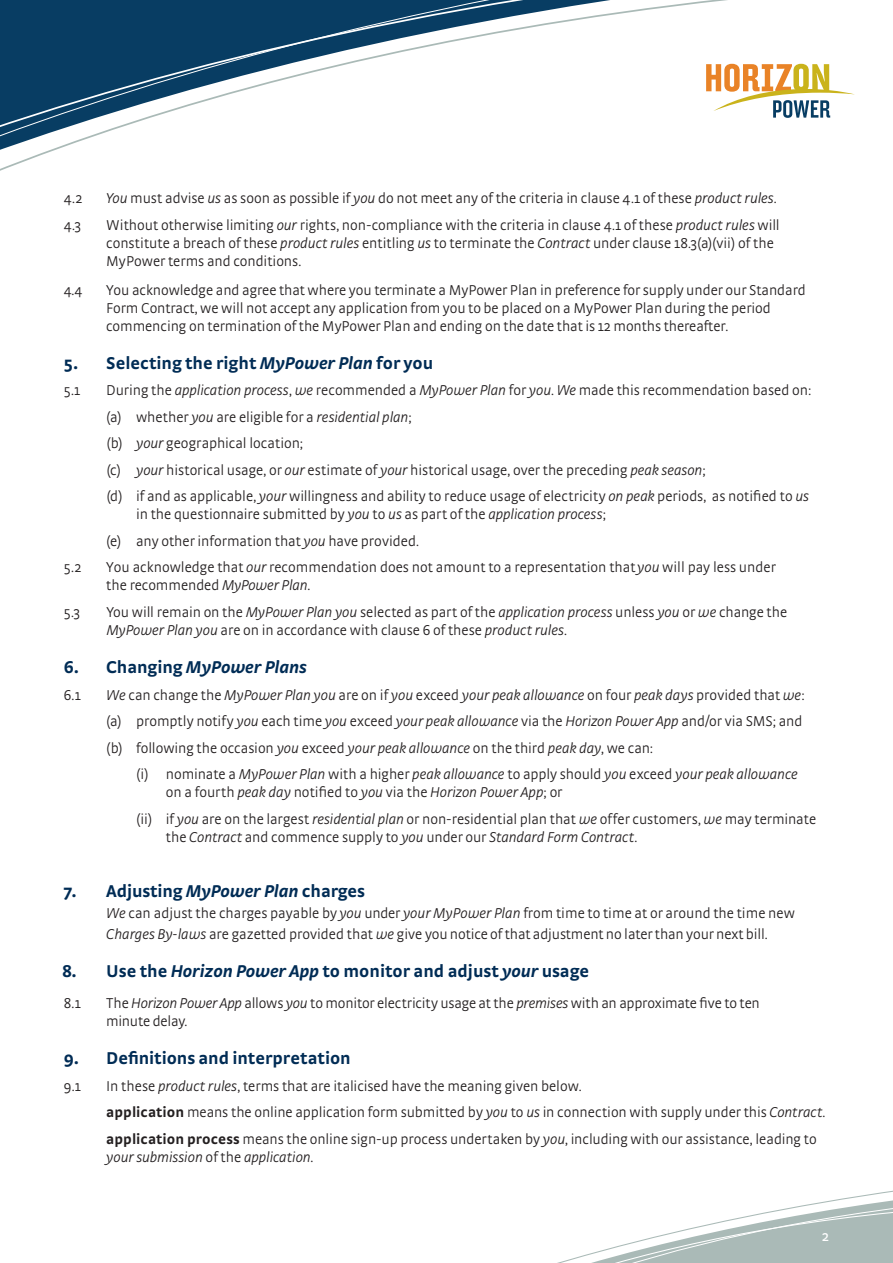
<style>
.page{position:relative;width:893px;height:1263px;background:#fff}
.page>*{position:absolute;margin:0;border:0;box-sizing:border-box;transform-origin:0 0}
.t1{font:700 18px "Strada OT";color:#002c55}
.t2{font:italic 700 18px "Strada OT";letter-spacing:-.01em;color:#002c55}
.t3{font:300 15px/18px "Strada OT";letter-spacing:-.005em;color:#231f20}
.t4{font:italic 300 15px "Strada OT";letter-spacing:-.005em;color:#231f20}
.t5{font:15px "Strada OT";color:#fff}
.s1{font-style:italic}
.s2{font-style:normal}
.s3{font-weight:700}
</style>
<div class="page">
<svg style="left:0;top:0;width:803px;height:170px"></svg>
<svg style="left:557px;top:1191px;width:336px;height:72px"></svg>
<svg style="left:706px;top:64px;width:149px;height:54px"></svg>
<p class="t3" style="left:64px;top:189px;width:20px">4.2</p>
<p class="t3" style="left:106px;top:189px;width:672px"><span class="s1">You</span> must advise <span class="s1">us</span> as soon as possible if <span class="s1">you</span> do not meet any of the criteria in clause 4.1 of these <span class="s1">product rules</span>.</p>
<p class="t3" style="left:64px;top:216px;width:19px">4.3</p>
<p class="t3" style="left:106px;top:216px;width:675px">Without otherwise limiting <span class="s1">our</span> rights, non-compliance with the criteria in clause 4.1 of these <span class="s1">product rules</span> will constitute a breach of these <span class="s1">product rules</span> entitling <span class="s1">us</span> to terminate the <span class="s1">Contract</span> under clause 18.3(a)(vii) of the<br>MyPower terms and conditions.</p>
<p class="t3" style="left:64px;top:281px;width:20px">4.4</p>
<p class="t3" style="left:106px;top:281px;width:701px">You acknowledge and agree that where you terminate a MyPower Plan in preference for supply under our Standard<br>Form Contract, we will not accept any application from you to be placed on a MyPower Plan during the period commencing on termination of the MyPower Plan and ending on the date that is 12 months thereafter.</p>
<p class="t1" style="left:64px;top:352px;width:371px">5. Selecting the right <span class="s1">MyPower Plan</span> for you</p>
<p class="t3" style="left:64px;top:381px;width:18px">5.1</p>
<p class="t3" style="left:106px;top:377px;width:706px;line-height:26.5px">During the <span class="s1">application process</span>, <span class="s1">we</span> recommended a <span class="s1">MyPower Plan</span> for <span class="s1">you</span>. <span class="s1">We</span> made this recommendation based on: (a) whether <span class="s1">you</span> are eligible for a <span class="s1">residential plan</span>;<br>(b) <span class="s1">your</span> geographical location;<br>(c) <span class="s1">your</span> historical usage, or <span class="s1">our</span> estimate of <span class="s1">your</span> historical usage, over the preceding <span class="s1">peak season</span>;<br>(d) if and as applicable, <span class="s1">your</span> willingness and ability to reduce usage of electricity <span class="s1">on peak</span> periods, as notified to <span class="s1">us</span></p>
<p class="t3" style="left:106px;top:501px;width:501px;line-height:26.5px;text-indent:30px">in the questionnaire submitted by <span class="s1">you</span> to <span class="s1">us</span> as part of the <span class="s1">application process</span>; (e) any other information that <span class="s1">you</span> have provided.</p>
<p class="t3" style="left:64px;top:558px;width:19px">5.2</p>
<p class="t3" style="left:64px;top:603px;width:18px">5.3</p>
<p class="t3" style="left:106px;top:558px;width:671px">You acknowledge that <span class="s1">our</span> recommendation does not amount to a representation that <span class="s1">you</span> will pay less under the recommended <span class="s1">MyPower Plan</span>.</p>
<p class="t3" style="left:106px;top:603px;width:682px">You will remain on the <span class="s1">MyPower Plan you</span> selected as part of the <span class="s1">application process</span> unless <span class="s1">you</span> or <span class="s1">we</span> change the<br><span class="s1">MyPower Plan you</span> are on in accordance with clause 6 of these <span class="s1">product rules</span>.</p>
<p class="t2" style="left:64px;top:657px;width:245px"><span class="s2">6. Changing</span> MyPower Plans</p>
<p class="t3" style="left:64px;top:686px;width:18px">6.1</p>
<p class="t3" style="left:106px;top:682px;width:700px;line-height:26.5px"><span class="s1">We</span> can change the <span class="s1">MyPower Plan you</span> are on if <span class="s1">you</span> exceed <span class="s1">your peak allowance</span> on four <span class="s1">peak days</span> provided that <span class="s1">we</span>: (a) promptly notify <span class="s1">you</span> each time <span class="s1">you</span> exceed <span class="s1">your peak allowance</span> via the <span class="s1">Horizon Power App</span> and/or via SMS; and (b) following the occasion <span class="s1">you</span> exceed <span class="s1">your peak allowance</span> on the third <span class="s1">peak day</span>, we can:</p>
<p class="t3" style="left:166px;top:766px;width:633px;text-indent:-30px">(i) nominate a <span class="s1">MyPower Plan</span> with a higher <span class="s1">peak allowance</span> to apply should <span class="s1">you</span> exceed <span class="s1">your peak allowance </span>on a fourth <span class="s1">peak day</span> notified to <span class="s1">you</span> via the <span class="s1">Horizon Power App</span>; or</p>
<p class="t3" style="left:166px;top:810px;width:652px;text-indent:-30px">(ii) if <span class="s1">you</span> are on the largest <span class="s1">residential plan</span> or non-residential plan that <span class="s1">we</span> offer customers, <span class="s1">we</span> may terminate the <span class="s1">Contract</span> and commence supply to <span class="s1">you</span> under our <span class="s1">Standard Form Contract</span>.</p>
<p class="t1" style="left:63px;top:880px;width:303px">7. Adjusting <span class="s1">MyPower Plan</span> charges</p>
<p class="t3" style="left:106px;top:903px;width:690px;line-height:20.4px"><span class="s1">We</span> can adjust the charges payable by <span class="s1">you</span> under <span class="s1">your MyPower Plan</span> from time to time at or around the time new<br><span class="s1">Charges By-laws</span> are gazetted provided that <span class="s1">we</span> give you notice of that adjustment no later than your next bill.</p>
<p class="t1" style="left:62px;top:960px;width:529px">8. Use the <span class="s1">Horizon Power App</span> to monitor and adjust <span class="s1">your</span> usage</p>
<p class="t3" style="left:64px;top:994px;width:18px">8.1</p>
<p class="t3" style="left:106px;top:994px;width:655px">The <span class="s1">Horizon Power App</span> allows <span class="s1">you</span> to monitor electricity usage at the <span class="s1">premises</span> with an approximate five to ten minute delay.</p>
<p class="t1" style="left:64px;top:1047px;width:288px">9. Definitions and interpretation</p>
<p class="t3" style="left:64px;top:1077px;width:19px">9.1</p>
<p class="t3" style="left:106px;top:1073px;width:721px;line-height:26.5px">In these <span class="s1">product rules</span>, terms that are italicised have the meaning given below.<br><span class="s3">application</span> means the online application form submitted by <span class="s1">you</span> to <span class="s1">us</span> in connection with supply under this <span class="s1">Contract</span>. <span class="s3">application process</span> means the online sign-up process undertaken by <span class="s1">you</span>, including with our assistance, leading to</p>
<p class="t4" style="left:106px;top:1148px;width:209px">your submission <span class="s2">of the</span> application<span class="s2">.</span></p>
<p class="t5" style="left:822px;top:1227px;width:9px">2</p>
</div>
